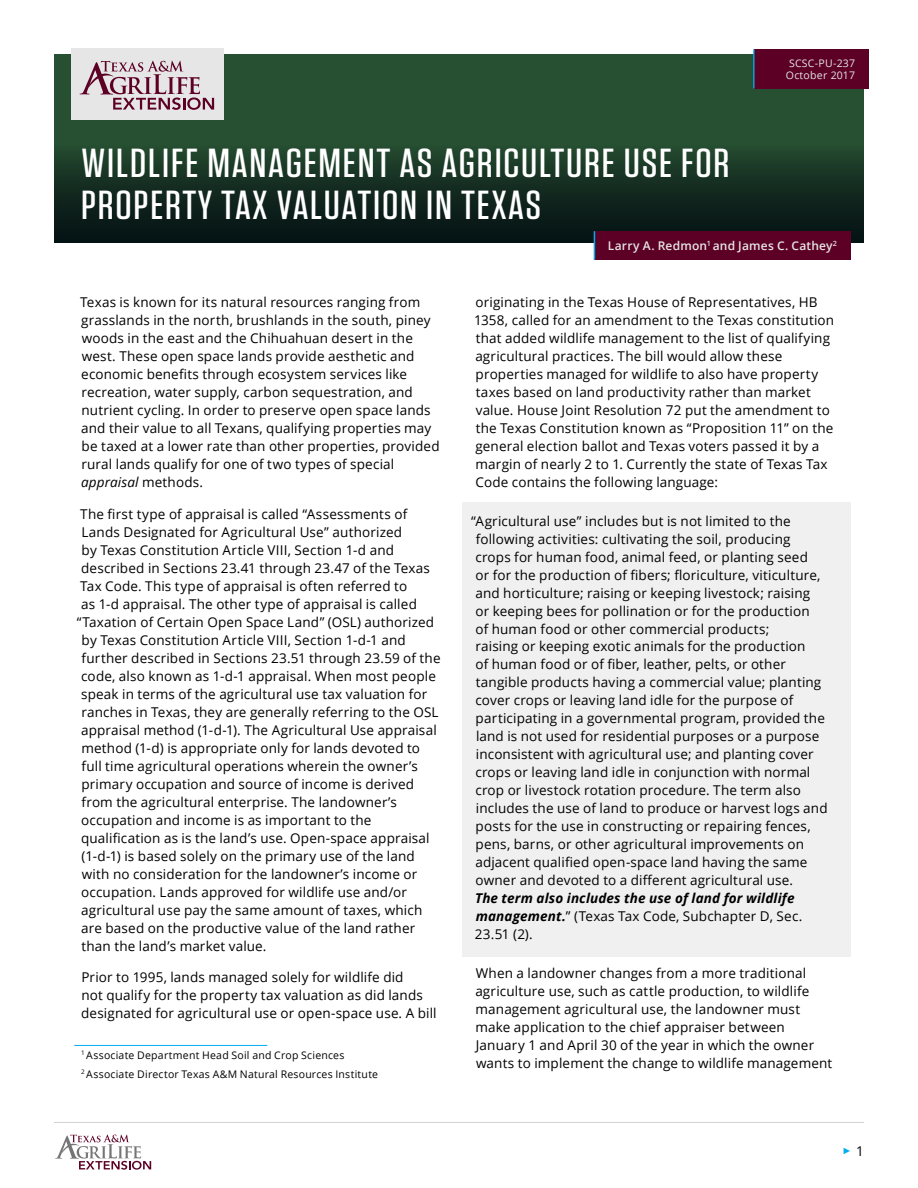
<style>
.page{position:relative;width:918px;height:1188px;background:#fff}
.page>*{position:absolute;margin:0;border:0;box-sizing:border-box;transform-origin:0 0}
.Title{font:500 40.5px/42px "Tungsten";letter-spacing:.04em;color:#fff;scale:1.11 1}
.Body{font:13.5px/18px "Open Sans";letter-spacing:.01em;color:#000}
.Callout_Box_-_Plain{font:13.5px/18px "Open Sans";letter-spacing:.01em;color:#000}
.Authors{font:600 12px "Open Sans";letter-spacing:.015em;color:#e5e6e5}
.author_info{font:10.5px "Open Sans";letter-spacing:.02em;color:#000}
.t1{font:10.5px/12.6px "Open Sans";letter-spacing:.025em;color:#e5e6e5}
.t2{font:9px "Arial";color:#00aeef}
.s1{font-style:italic}
.s2{font-weight:700;font-style:italic}
.s3{font-family:"Open Sans";font-size:13.5px;color:#000}
</style>
<div class="page">
<hr style="left:54px;top:1122px;width:810px;height:1px;background:#d1d3d4">
<div style="left:54px;top:54px;width:810px;height:189px;background:#275032"></div>
<div style="left:54px;top:145px;width:810px;height:98px;background:linear-gradient(to bottom,#23472e,#030e12)"></div>
<div style="left:754px;top:49px;width:115px;height:40px;background:#5d0025"></div>
<hr style="left:753px;top:49px;width:2px;height:40px;background:#00aeef">
<div style="left:71px;top:49px;width:152px;height:71px;background:#e5e6e5"></div>
<svg style="left:80px;top:61px;width:134px;height:49px"></svg>
<svg style="left:55px;top:1135px;width:96px;height:35px"></svg>
<div style="left:594px;top:231px;width:256px;height:29px;background:#5d0025"></div>
<svg style="left:594px;top:231px;width:1px;height:29px"></svg>
<hr style="left:74px;top:1045px;width:193px;height:1px;background:#00aeef">
<div style="left:462px;top:502px;width:388px;height:454px;background:#f0f0f0"></div>
<p class="t1" style="left:786px;top:56px;width:71px">SCSC-PU-237<br>October 2017</p>
<p class="Title" style="left:81px;top:142px;width:586px">WILDLIFE MANAGEMENT AS AGRICULTURE USE FOR<br>PROPERTY TAX VALUATION IN TEXAS</p>
<p class="Authors" style="left:608px;top:238px;width:231px">Larry A. Redmon<sup>1</sup> and James C. Cathey<sup>2</sup></p>
<p class="Body" style="left:80px;top:293px;width:361px">Texas is known for its natural resources ranging from grasslands in the north, brushlands in the south, piney woods in the east and the Chihuahuan desert in the west. These open space lands provide aesthetic and economic benefits through ecosystem services like recreation, water supply, carbon sequestration, and nutrient cycling. In order to preserve open space lands and their value to all Texans, qualifying properties may be taxed at a lower rate than other properties, provided rural lands qualify for one of two types of special <span class="s1">appraisal</span> methods.</p>
<p class="Body" style="left:80px;top:505px;width:328px">The first type of appraisal is called “Assessments of</p>
<p class="Body" style="left:81px;top:523px;width:322px">Lands Designated for Agricultural Use” authorized</p>
<p class="Body" style="left:82px;top:541px;width:314px">by Texas Constitution Article VIII, Section 1-d and</p>
<p class="Body" style="left:81px;top:559px;width:350px">described in Sections 23.41 through 23.47 of the Texas</p>
<p class="Body" style="left:80px;top:577px;width:328px">Tax Code. This type of appraisal is often referred to</p>
<p class="Body" style="left:81px;top:595px;width:337px">as 1-d appraisal. The other type of appraisal is called</p>
<p class="Body" style="left:77px;top:613px;width:359px">“Taxation of Certain Open Space Land” (OSL) authorized</p>
<p class="Body" style="left:82px;top:631px;width:326px">by Texas Constitution Article VIII, Section 1-d-1 and</p>
<p class="Body" style="left:82px;top:648px;width:361px">further described in Sections 23.51 through 23.59 of the</p>
<p class="Body" style="left:81px;top:666px;width:356px">code, also known as 1-d-1 appraisal. When most people</p>
<p class="Body" style="left:81px;top:684px;width:347px">speak in terms of the agricultural use tax valuation for</p>
<p class="Body" style="left:81px;top:702px;width:359px">ranches in Texas, they are generally referring to the OSL</p>
<p class="Body" style="left:81px;top:720px;width:357px">appraisal method (1-d-1). The Agricultural Use appraisal</p>
<p class="Body" style="left:81px;top:738px;width:340px">method (1-d) is appropriate only for lands devoted to</p>
<p class="Body" style="left:82px;top:756px;width:338px">full time agricultural operations wherein the owner’s</p>
<p class="Body" style="left:81px;top:774px;width:334px">primary occupation and source of income is derived</p>
<p class="Body" style="left:82px;top:792px;width:317px">from the agricultural enterprise. The landowner’s</p>
<p class="Body" style="left:81px;top:810px;width:292px">occupation and income is as important to the</p>
<p class="Body" style="left:81px;top:828px;width:350px">qualification as is the land’s use. Open-space appraisal</p>
<p class="Body" style="left:82px;top:846px;width:335px">(1-d-1) is based solely on the primary use of the land</p>
<p class="Body" style="left:82px;top:864px;width:337px">with no consideration for the landowner’s income or</p>
<p class="Body" style="left:81px;top:882px;width:327px">occupation. Lands approved for wildlife use and/or</p>
<p class="Body" style="left:81px;top:900px;width:343px">agricultural use pay the same amount of taxes, which</p>
<p class="Body" style="left:81px;top:918px;width:336px">are based on the productive value of the land rather</p>
<p class="Body" style="left:82px;top:936px;width:186px">than the land’s market value.</p>
<p class="Body" style="left:81px;top:968px;width:357px">Prior to 1995, lands managed solely for wildlife did<br>not qualify for the property tax valuation as did lands designated for agricultural use or open-space use. A bill</p>
<p class="author_info" style="left:81px;top:1048px;width:265px"><sup>1</sup> Associate Department Head Soil and Crop Sciences</p>
<p class="author_info" style="left:81px;top:1067px;width:299px"><sup>2</sup> Associate Director Texas A&amp;M Natural Resources Institute</p>
<p class="Body" style="left:474px;top:293px;width:362px">originating in the Texas House of Representatives, HB 1358, called for an amendment to the Texas constitution that added wildlife management to the list of qualifying agricultural practices. The bill would allow these properties managed for wildlife to also have property taxes based on land productivity rather than market value. House Joint Resolution 72 put the amendment to the Texas Constitution known as “Proposition 11” on the general election ballot and Texas voters passed it by a margin of nearly 2 to 1. Currently the state of Texas Tax Code contains the following language:</p>
<p class="Callout_Box_-_Plain" style="left:471px;top:511px;width:358px">“Agricultural use” includes but is not limited to the following activities: cultivating the soil, producing<br>crops for human food, animal feed, or planting seed<br>or for the production of fibers; floriculture, viticulture, and horticulture; raising or keeping livestock; raising<br>or keeping bees for pollination or for the production<br>of human food or other commercial products;<br>raising or keeping exotic animals for the production<br>of human food or of fiber, leather, pelts, or other tangible products having a commercial value; planting cover crops or leaving land idle for the purpose of participating in a governmental program, provided the land is not used for residential purposes or a purpose inconsistent with agricultural use; and planting cover crops or leaving land idle in conjunction with normal crop or livestock rotation procedure. The term also includes the use of land to produce or harvest logs and posts for the use in constructing or repairing fences, pens, barns, or other agricultural improvements on adjacent qualified open-space land having the same owner and devoted to a different agricultural use.<br><span class="s2">The term also includes the use of land for wildlife management.</span>” (Texas Tax Code, Subchapter D, Sec.<br>23.51 (2).</p>
<p class="Body" style="left:475px;top:963px;width:359px">When a landowner changes from a more traditional agriculture use, such as cattle production, to wildlife management agricultural use, the landowner must make application to the chief appraiser between January 1 and April 30 of the year in which the owner wants to implement the change to wildlife management</p>
<p class="t2" style="left:843px;top:1145px;width:23px">► <span class="s3">1</span></p>
</div>
